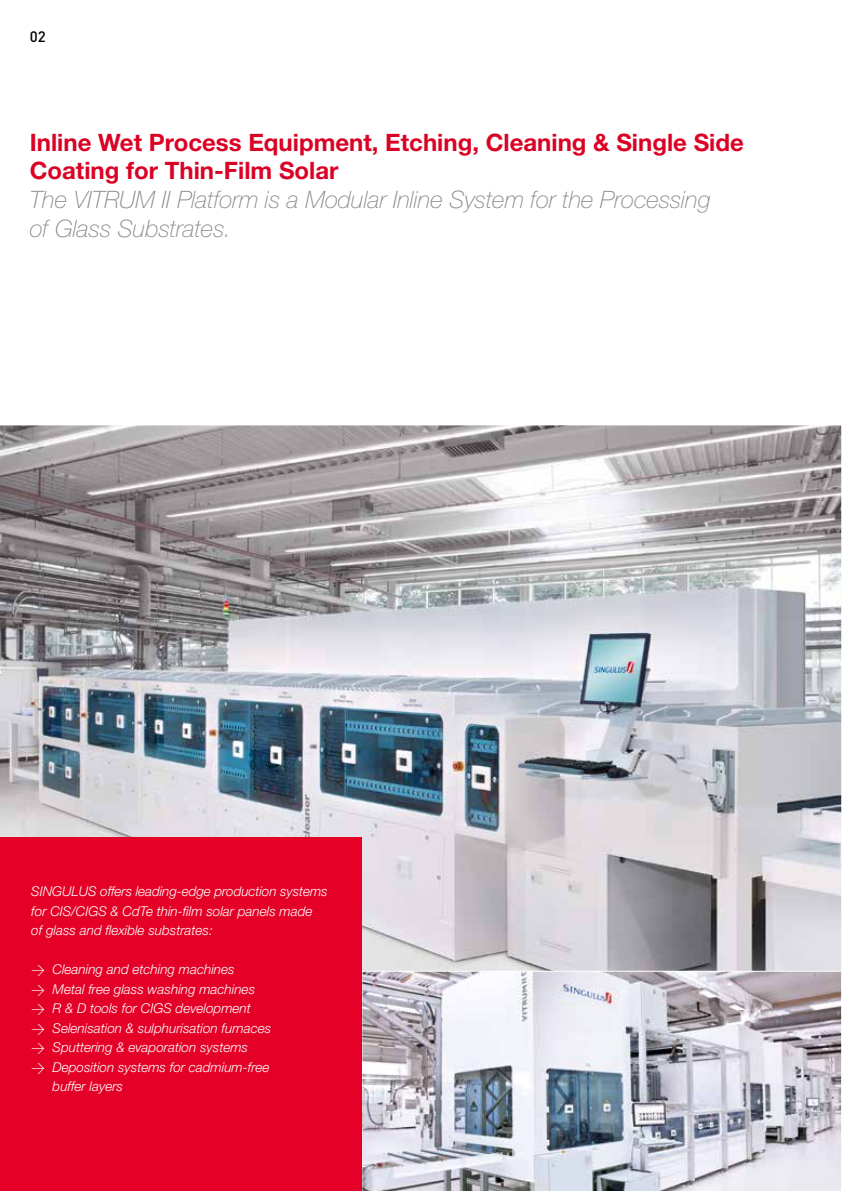
<style>
.page{position:relative;width:842px;height:1191px;background:#fff}
.page>*{position:absolute;margin:0;border:0;box-sizing:border-box;transform-origin:0 0}
.t1{font:700 24px/28.8px "Helvetica Neue LT";color:#db0124}
.t2{font:italic 100 24px/28.8px "Helvetica Neue LT";color:#878786}
.t3{font:500 15px "DIN";color:#000}
.t4{font:italic 300 13.5px/19.5px "Helvetica Neue LT";color:#fff}
.s1{font-family:"DIN Offc";font-style:normal}
</style>
<div class="page">
<svg style="left:0;top:425px;width:842px;height:545px;background:#b1b2b7"></svg>
<img style="left:361px;top:970px;width:481px;height:221px">
<div style="left:0;top:838px;width:361px;height:353px;background:#e40026"></div>
<p class="t3" style="left:30px;top:27px;width:17px">02</p>
<h1 class="t1" style="left:30px;top:127px;width:716px">Inline Wet Process Equipment, Etching, Cleaning &amp; Single Side<br>Coating for Thin-Film Solar</h1>
<h1 class="t2" style="left:30px;top:185px;width:682px">The VITRUM II Platform is a Modular Inline System for the Processing of Glass Substrates.</h1>
<p class="t4" style="left:31px;top:881px;width:298px">SINGULUS offers leading-edge production systems for CIS/CIGS &amp; CdTe thin-film solar panels made<br>of glass and flexible substrates:</p>
<p class="t4" style="left:31px;top:959px;width:205px"><span class="s1">→</span> Cleaning and etching machines</p>
<p class="t4" style="left:31px;top:979px;width:225px"><span class="s1">→</span> Metal free glass washing machines</p>
<p class="t4" style="left:31px;top:998px;width:221px"><span class="s1">→</span> R &amp; D tools for CIGS development</p>
<p class="t4" style="left:31px;top:1018px;width:242px"><span class="s1">→</span> Selenisation &amp; sulphurisation furnaces</p>
<p class="t4" style="left:31px;top:1037px;width:218px"><span class="s1">→</span> Sputtering &amp; evaporation systems</p>
<p class="t4" style="left:53px;top:1057px;width:218px;text-indent:-21px"><span class="s1">→</span> Deposition systems for cadmium-free buffer layers</p>
</div>
